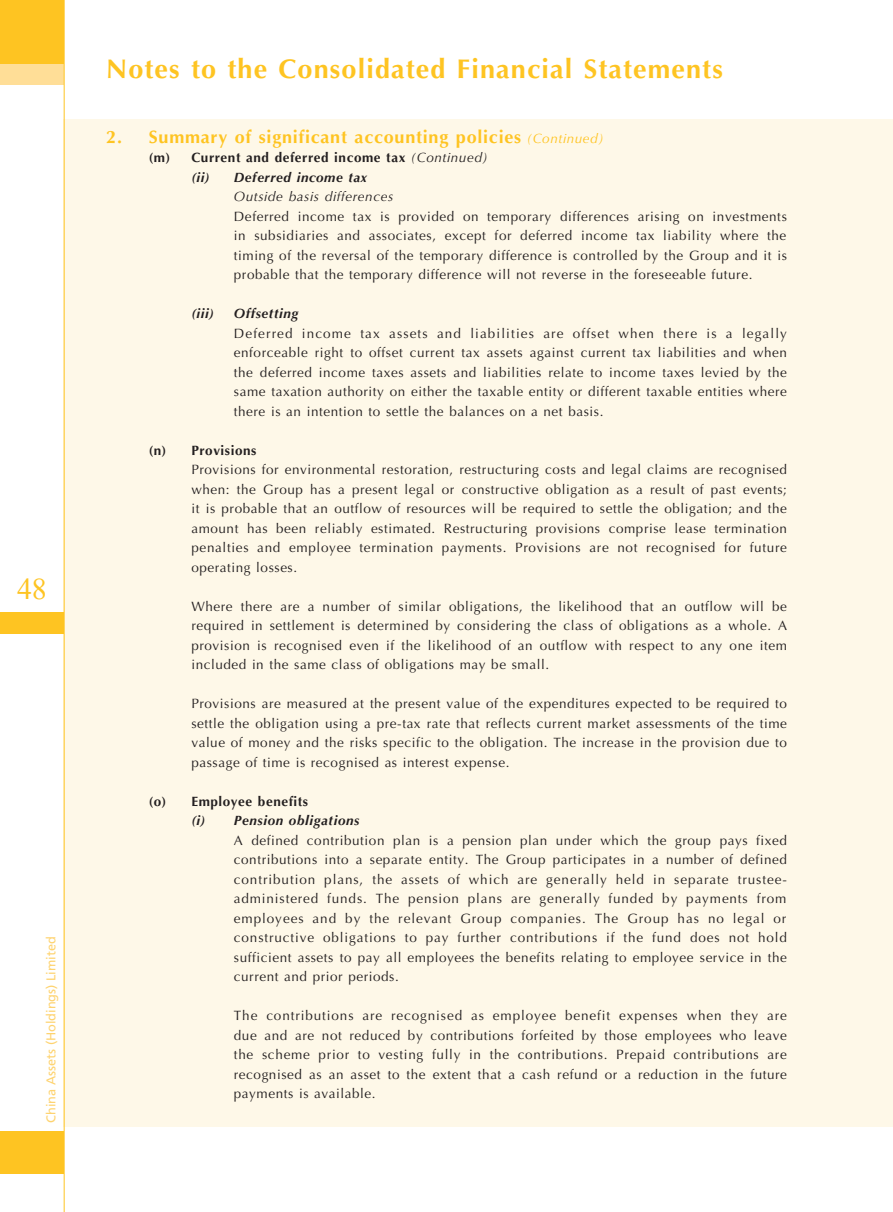
<style>
.page{position:relative;width:893px;height:1212px;background:#fff}
.page>*{position:absolute;margin:0;border:0;box-sizing:border-box;transform-origin:0 0}
.t1{font:30px "Times New Roman";color:#fec422}
.t2{font:700 27px "Optima";letter-spacing:.04em;color:#fec422}
.t3{font:700 18px "Optima";letter-spacing:.04em;color:#fec422}
.t4{font:13.5px/19.5px "Optima";letter-spacing:.04em;color:#231f20;text-align:justify}
.t5{font:700 13.5px/19.5px "Optima";letter-spacing:.04em;color:#231f20}
.t6{font:italic 700 13.5px "Optima";letter-spacing:.04em;color:#231f20}
.t7{font:italic 13.5px "Optima";letter-spacing:.04em;color:#231f20}
.t8{font:12.75px "Frutiger";color:#fed36f}
.s1{font-weight:400;font-style:italic;font-size:13.5px}
.s2{font-weight:400;font-style:italic}
.s3{font-style:italic}
</style>
<div class="page">
<div style="left:64px;top:119px;width:829px;height:1008px;background:#fef8e8"></div>
<div style="left:0;top:612px;width:64px;height:22px;background:#fec422"></div>
<div style="left:0;top:1131px;width:64px;height:43px;background:#fec422"></div>
<div style="left:0;top:53px;width:64px;height:32px;background:#ffde97"></div>
<div style="left:0;top:0;width:64px;height:64px;background:#fec422"></div>
<hr style="left:64px;top:0;width:1px;height:1212px;background:#fec422">
<h1 class="t1" style="left:17px;top:569px;width:31px">48</h1>
<p class="t8" style="left:43px;top:1123px;width:188px;rotate:-90deg">China Assets (Holdings) Limited</p>
<h2 class="t2" style="left:106px;top:53px;width:618px">Notes to the Consolidated Financial Statements</h2>
<h3 class="t3" style="left:106px;top:126px;width:499px">2. Summary of significant accounting policies <span class="s1">(Continued)</span></h3>
<p class="t5" style="left:191px;top:148px;width:298px;text-indent:-43px">(m) Current and deferred income tax <span class="s2">(Continued) </span><span class="s3">(ii) Deferred income tax</span></p>
<p class="t7" style="left:234px;top:189px;width:161px">Outside basis differences</p>
<p class="t4" style="left:234px;top:207px;width:555px">Deferred income tax is provided on temporary differences arising on investments in subsidiaries and associates, except for deferred income tax liability where the timing of the reversal of the temporary difference is controlled by the Group and it is probable that the temporary difference will not reverse in the foreseeable future.</p>
<p class="t6" style="left:191px;top:306px;width:24px">(iii)</p>
<p class="t6" style="left:234px;top:306px;width:66px">Offsetting</p>
<p class="t4" style="left:234px;top:324px;width:555px">Deferred income tax assets and liabilities are offset when there is a legally enforceable right to offset current tax assets against current tax liabilities and when the deferred income taxes assets and liabilities relate to income taxes levied by the same taxation authority on either the taxable entity or different taxable entities where there is an intention to settle the balances on a net basis.</p>
<p class="t5" style="left:149px;top:441px;width:109px">(n) Provisions</p>
<p class="t4" style="left:191px;top:460px;width:597px">Provisions for environmental restoration, restructuring costs and legal claims are recognised when: the Group has a present legal or constructive obligation as a result of past events; it is probable that an outflow of resources will be required to settle the obligation; and the amount has been reliably estimated. Restructuring provisions comprise lease termination penalties and employee termination payments. Provisions are not recognised for future operating losses.</p>
<p class="t4" style="left:191px;top:596px;width:597px">Where there are a number of similar obligations, the likelihood that an outflow will be required in settlement is determined by considering the class of obligations as a whole. A provision is recognised even if the likelihood of an outflow with respect to any one item included in the same class of obligations may be small.</p>
<p class="t4" style="left:191px;top:694px;width:597px">Provisions are measured at the present value of the expenditures expected to be required to settle the obligation using a pre-tax rate that reflects current market assessments of the time value of money and the risks specific to the obligation. The increase in the provision due to passage of time is recognised as interest expense.</p>
<p class="t5" style="left:149px;top:791px;width:161px">(o) Employee benefits</p>
<p class="t6" style="left:191px;top:813px;width:170px">(i) Pension obligations</p>
<p class="t4" style="left:234px;top:830px;width:555px">A defined contribution plan is a pension plan under which the group pays fixed contributions into a separate entity. The Group participates in a number of defined contribution plans, the assets of which are generally held in separate trustee&shy;administered funds. The pension plans are generally funded by payments from employees and by the relevant Group companies. The Group has no legal or constructive obligations to pay further contributions if the fund does not hold sufficient assets to pay all employees the benefits relating to employee service in the current and prior periods.</p>
<p class="t4" style="left:234px;top:1006px;width:555px">The contributions are recognised as employee benefit expenses when they are due and are not reduced by contributions forfeited by those employees who leave the scheme prior to vesting fully in the contributions. Prepaid contributions are recognised as an asset to the extent that a cash refund or a reduction in the future payments is available.</p>
</div>
